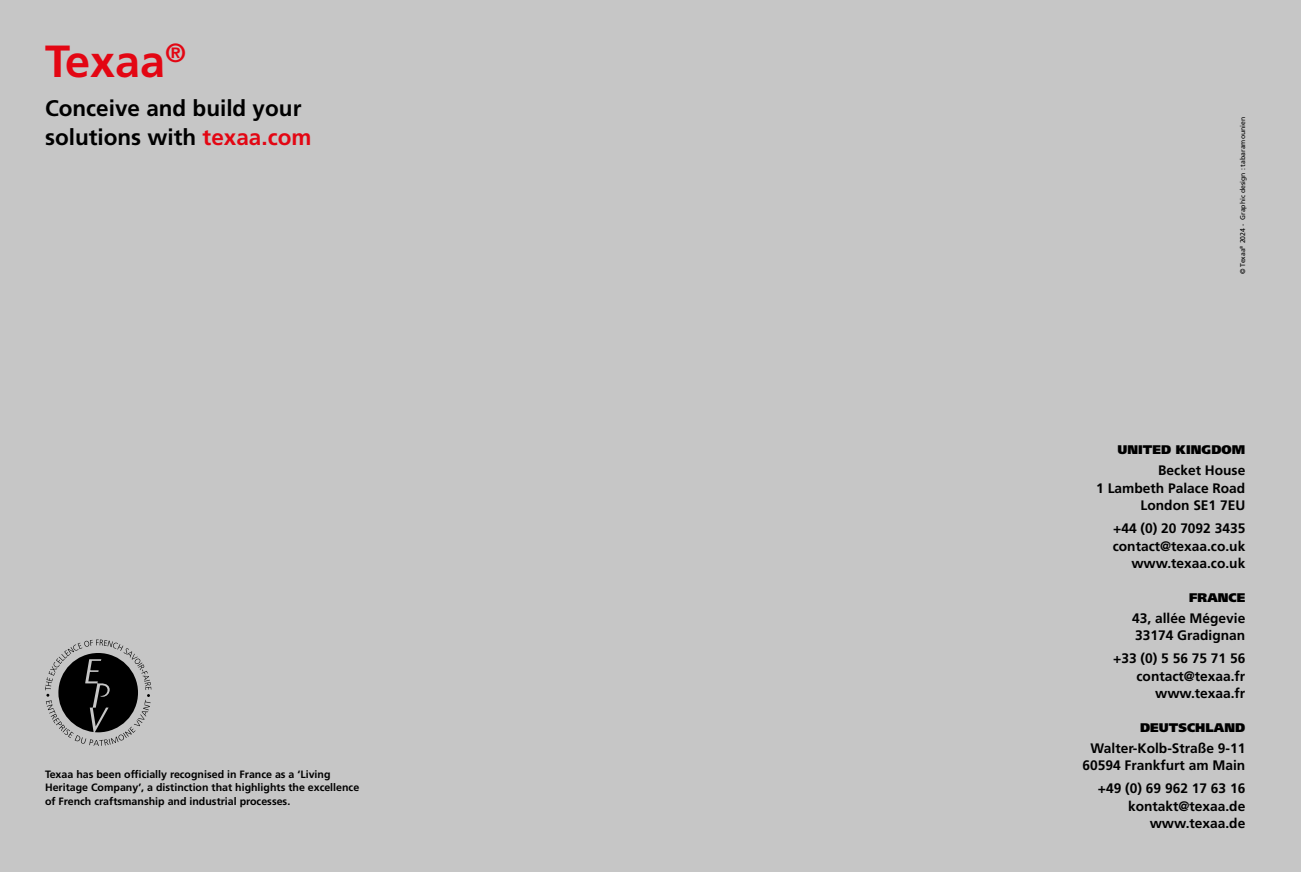
<style>
.page{position:relative;width:1301px;height:872px;background:#fff}
.page>*{position:absolute;margin:0;border:0;box-sizing:border-box;transform-origin:0 0}
.t1{font:700 45px "Frutiger LT Std";color:#e30613}
.t2{font:700 22.5px/28.8px "Frutiger LT Std";color:#000}
.t3{font:700 13.75px/17.5px "Frutiger LT Std";color:#000;text-align:right}
.t4{font:900 12.5px "Frutiger LT Std";letter-spacing:.005em;color:#000}
.t5{font:700 10.62px/13.8px "Frutiger LT Std";color:#000}
.t6{font:6.88px "Frutiger LT Std";color:#000}
.s1{color:#e30613}
</style>
<div class="page">
<div style="left:0;top:0;width:1300px;height:872px;background:#c6c6c6"></div>
<svg style="left:45px;top:639px;width:106px;height:107px"></svg>
<h1 class="t1" style="left:45px;top:34px;width:143px">Texaa<sup>®</sup></h1>
<h2 class="t2" style="left:45px;top:94px;width:268px">Conceive and build your solutions with <span class="s1">texaa.com</span></h2>
<p class="t5" style="left:45px;top:767px;width:316px">Texaa has been officially recognised in France as a ‘Living<br>Heritage Company’, a distinction that highlights the excellence of French craftsmanship and industrial processes.</p>
<p class="t6" style="left:1238px;top:274px;width:159px;rotate:-90deg">© Texaa<sup>®</sup> 2024 - Graphic design : tabaramounien</p>
<p class="t4" style="left:1117px;top:442px;width:129px">UNITED KINGDOM</p>
<p class="t3" style="left:1096px;top:462px;width:151px">Becket House<br>1 Lambeth Palace Road<br>London SE1 7EU</p>
<p class="t3" style="left:1112px;top:520px;width:134px">+44 (0) 20 7092 3435 contact@texaa.co.uk www.texaa.co.uk</p>
<p class="t4" style="left:1189px;top:590px;width:58px">FRANCE</p>
<p class="t3" style="left:1132px;top:609px;width:115px;text-align:left">43, allée Mégevie<br>33174 Gradignan</p>
<p class="t3" style="left:1113px;top:649px;width:134px">+33 (0) 5 56 75 71 56 contact@texaa.fr www.texaa.fr</p>
<p class="t4" style="left:1140px;top:719px;width:107px">DEUTSCHLAND</p>
<p class="t3" style="left:1082px;top:739px;width:164px;text-align:center">Walter-Kolb-Straße 9-11<br>60594 Frankfurt am Main</p>
<p class="t3" style="left:1097px;top:779px;width:149px">+49 (0) 69 962 17 63 16 kontakt@texaa.de www.texaa.de</p>
</div>
